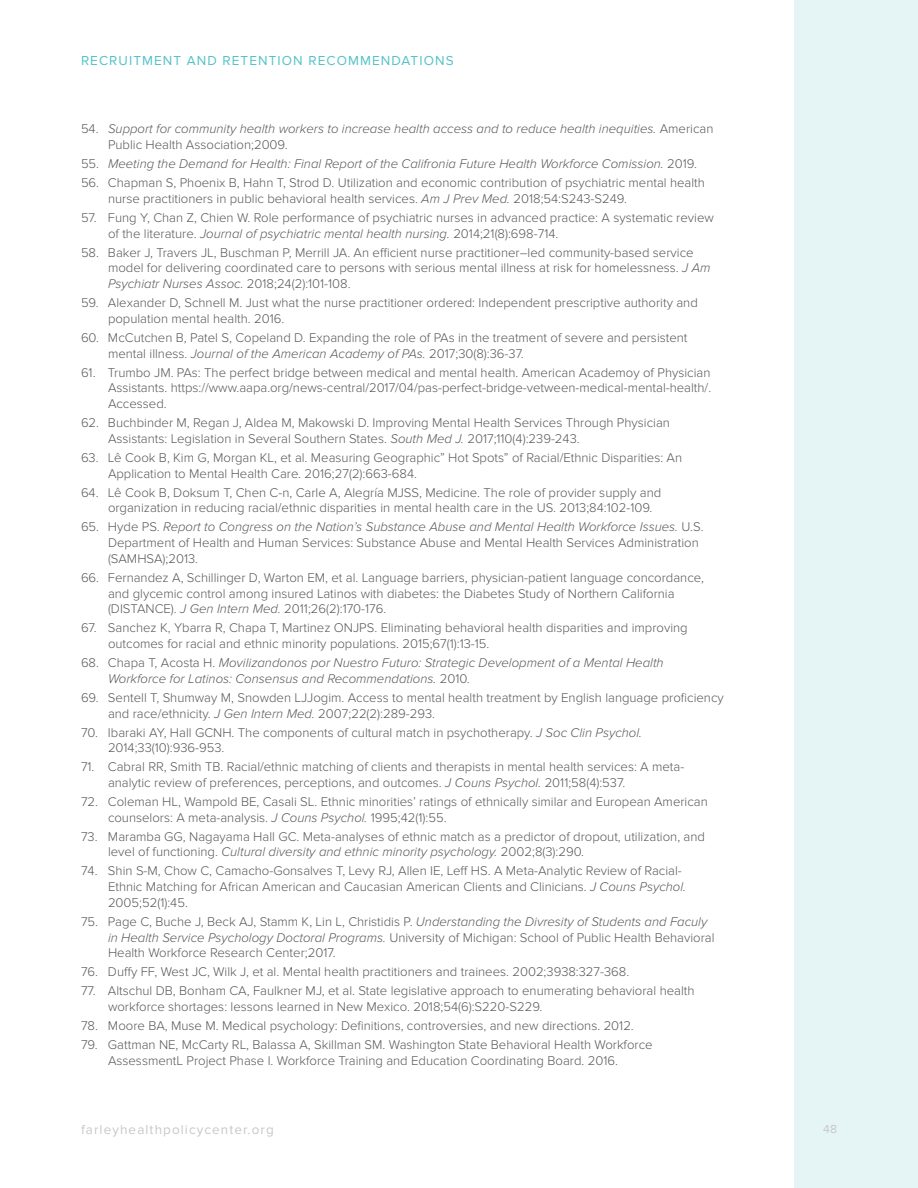
<style>
.page{position:relative;width:918px;height:1188px;background:#fff}
.page>*{position:absolute;margin:0;border:0;box-sizing:border-box;transform-origin:0 0}
.t1{font:13.5px "Proxima Nova";letter-spacing:.08em;color:#54c2c8}
.t2{font:13.5px "Proxima Nova";letter-spacing:.08em;color:#c7c8ca}
.EndNote_Bibliography{font:300 13.2px/15.8px "Proxima Nova";color:#57585a}
.EndNote_Bibliography-2{font:italic 300 13.2px/15.8px "Proxima Nova";color:#57585a}
.t3{font:12px "Proxima Nova";color:#c7c8ca}
.s1{font-style:normal}
.s2{font-style:italic}
</style>
<div class="page">
<div style="left:794px;top:0;width:124px;height:1188px;background:#e5f4f5"></div>
<p class="t1" style="left:81px;top:52px;width:374px">RECRUITMENT AND RETENTION RECOMMENDATIONS</p>
<p class="EndNote_Bibliography-2" style="left:108px;top:121px;width:607px;text-indent:-27px"><span class="s1">54.</span> Support for community health workers to increase health access and to reduce health inequities. <span class="s1">American<br>Public Health Association;2009.</span></p>
<p class="EndNote_Bibliography-2" style="left:81px;top:156px;width:617px"><span class="s1">55.</span> Meeting the Demand for Health: Final Report of the Califronia Future Health Workforce Comission. <span class="s1">2019.</span></p>
<p class="EndNote_Bibliography" style="left:108px;top:175px;width:598px;text-indent:-27px">56. Chapman S, Phoenix B, Hahn T, Strod D. Utilization and economic contribution of psychiatric mental health nurse practitioners in public behavioral health services. <span class="s2">Am J Prev Med.</span> 2018;54:S243-S249.</p>
<p class="EndNote_Bibliography" style="left:108px;top:210px;width:607px;text-indent:-27px">57. Fung Y, Chan Z, Chien W. Role performance of psychiatric nurses in advanced practice: A systematic review of the literature. <span class="s2">Journal of psychiatric mental health nursing.</span> 2014;21(8):698-714.</p>
<p class="EndNote_Bibliography" style="left:108px;top:245px;width:604px;text-indent:-27px">58. Baker J, Travers JL, Buschman P, Merrill JA. An efficient nurse practitioner–led community-based service model for delivering coordinated care to persons with serious mental illness at risk for homelessness. <span class="s2">J Am<br>Psychiatr Nurses Assoc.</span> 2018;24(2):101-108.</p>
<p class="EndNote_Bibliography" style="left:108px;top:295px;width:591px;text-indent:-27px">59. Alexander D, Schnell M. Just what the nurse practitioner ordered: Independent prescriptive authority and population mental health. 2016.</p>
<p class="EndNote_Bibliography" style="left:108px;top:330px;width:581px;text-indent:-27px">60. McCutchen B, Patel S, Copeland D. Expanding the role of PAs in the treatment of severe and persistent mental illness. <span class="s2">Journal of the American Academy of PAs.</span> 2017;30(8):36-37.</p>
<p class="EndNote_Bibliography" style="left:108px;top:364px;width:605px;text-align:justify;text-indent:-27px">61. Trumbo JM. PAs: The perfect bridge between medical and mental health. American Academoy of Physician Assistants. https://www.aapa.org/news-central/2017/04/pas-perfect-bridge-vetween-medical-mental-health/.<br>Accessed.</p>
<p class="EndNote_Bibliography" style="left:108px;top:415px;width:563px;text-indent:-27px">62. Buchbinder M, Regan J, Aldea M, Makowski D. Improving Mental Health Services Through Physician<br>Assistants: Legislation in Several Southern States. <span class="s2">South Med J.</span> 2017;110(4):239-243.</p>
<p class="EndNote_Bibliography" style="left:108px;top:450px;width:576px;text-indent:-27px">63. Lê Cook B, Kim G, Morgan KL, et al. Measuring Geographic” Hot Spots” of Racial/Ethnic Disparities: An<br>Application to Mental Health Care. 2016;27(2):663-684.</p>
<p class="EndNote_Bibliography" style="left:108px;top:484px;width:555px;text-indent:-27px">64. Lê Cook B, Doksum T, Chen C-n, Carle A, Alegría MJSS, Medicine. The role of provider supply and organization in reducing racial/ethnic disparities in mental health care in the US. 2013;84:102-109.</p>
<p class="EndNote_Bibliography" style="left:108px;top:519px;width:597px;text-indent:-27px">65. Hyde PS. <span class="s2">Report to Congress on the Nation’s Substance Abuse and Mental Health Workforce Issues.</span> U.S.<br>Department of Health and Human Services: Substance Abuse and Mental Health Services Administration (SAMHSA);2013.</p>
<p class="EndNote_Bibliography" style="left:108px;top:570px;width:598px;text-indent:-27px">66. Fernandez A, Schillinger D, Warton EM, et al. Language barriers, physician-patient language concordance, and glycemic control among insured Latinos with diabetes: the Diabetes Study of Northern California (DISTANCE). <span class="s2">J Gen Intern Med.</span> 2011;26(2):170-176.</p>
<p class="EndNote_Bibliography" style="left:108px;top:620px;width:581px;text-indent:-27px">67. Sanchez K, Ybarra R, Chapa T, Martinez ONJPS. Eliminating behavioral health disparities and improving outcomes for racial and ethnic minority populations. 2015;67(1):13-15.</p>
<p class="EndNote_Bibliography-2" style="left:108px;top:655px;width:557px;text-indent:-27px"><span class="s1">68. Chapa T, Acosta H.</span> Movilizandonos por Nuestro Futuro: Strategic Development of a Mental Health<br>Workforce for Latinos: Consensus and Recommendations. <span class="s1">2010.</span></p>
<p class="EndNote_Bibliography" style="left:108px;top:690px;width:617px;text-indent:-27px">69. Sentell T, Shumway M, Snowden LJJogim. Access to mental health treatment by English language proficiency and race/ethnicity. <span class="s2">J Gen Intern Med.</span> 2007;22(2):289-293.</p>
<p class="EndNote_Bibliography" style="left:108px;top:724px;width:536px;text-indent:-27px">70. Ibaraki AY, Hall GCNH. The components of cultural match in psychotherapy. <span class="s2">J Soc Clin Psychol.<br></span>2014;33(10):936-953.</p>
<p class="EndNote_Bibliography" style="left:108px;top:759px;width:578px;text-indent:-27px">71. Cabral RR, Smith TB. Racial/ethnic matching of clients and therapists in mental health services: A meta&shy;analytic review of preferences, perceptions, and outcomes. <span class="s2">J Couns Psychol.</span> 2011;58(4):537.</p>
<p class="EndNote_Bibliography" style="left:108px;top:794px;width:601px;text-indent:-27px">72. Coleman HL, Wampold BE, Casali SL. Ethnic minorities’ ratings of ethnically similar and European American counselors: A meta-analysis. <span class="s2">J Couns Psychol.</span> 1995;42(1):55.</p>
<p class="EndNote_Bibliography" style="left:108px;top:829px;width:599px;text-indent:-27px">73. Maramba GG, Nagayama Hall GC. Meta-analyses of ethnic match as a predictor of dropout, utilization, and level of functioning. <span class="s2">Cultural diversity and ethnic minority psychology.</span> 2002;8(3):290.</p>
<p class="EndNote_Bibliography" style="left:108px;top:863px;width:580px;text-indent:-27px">74. Shin S-M, Chow C, Camacho-Gonsalves T, Levy RJ, Allen IE, Leff HS. A Meta-Analytic Review of Racial-<br>Ethnic Matching for African American and Caucasian American Clients and Clinicians. <span class="s2">J Couns Psychol.<br></span>2005;52(1):45.</p>
<p class="EndNote_Bibliography" style="left:108px;top:914px;width:608px;text-indent:-27px">75. Page C, Buche J, Beck AJ, Stamm K, Lin L, Christidis P. <span class="s2">Understanding the Divresity of Students and Faculy in Health Service Psychology Doctoral Programs.</span> University of Michigan: School of Public Health Behavioral<br>Health Workforce Research Center;2017.</p>
<p class="EndNote_Bibliography" style="left:81px;top:964px;width:550px">76. Duffy FF, West JC, Wilk J, et al. Mental health practitioners and trainees. 2002;3938:327-368.</p>
<p class="EndNote_Bibliography" style="left:108px;top:983px;width:588px;text-indent:-27px">77. Altschul DB, Bonham CA, Faulkner MJ, et al. State legislative approach to enumerating behavioral health workforce shortages: lessons learned in New Mexico. 2018;54(6):S220-S229.</p>
<p class="EndNote_Bibliography" style="left:81px;top:1018px;width:554px">78. Moore BA, Muse M. Medical psychology: Definitions, controversies, and new directions. 2012.</p>
<p class="EndNote_Bibliography" style="left:81px;top:1037px;width:573px;text-align:center">79. Gattman NE, McCarty RL, Balassa A, Skillman SM. Washington State Behavioral Health Workforce<br>AssessmentL Project Phase I. Workforce Training and Education Coordinating Board. 2016.</p>
<p class="t2" style="left:81px;top:1122px;width:194px">farleyhealthpolicycenter.org</p>
<p class="t3" style="left:823px;top:1122px;width:15px">48</p>
</div>
